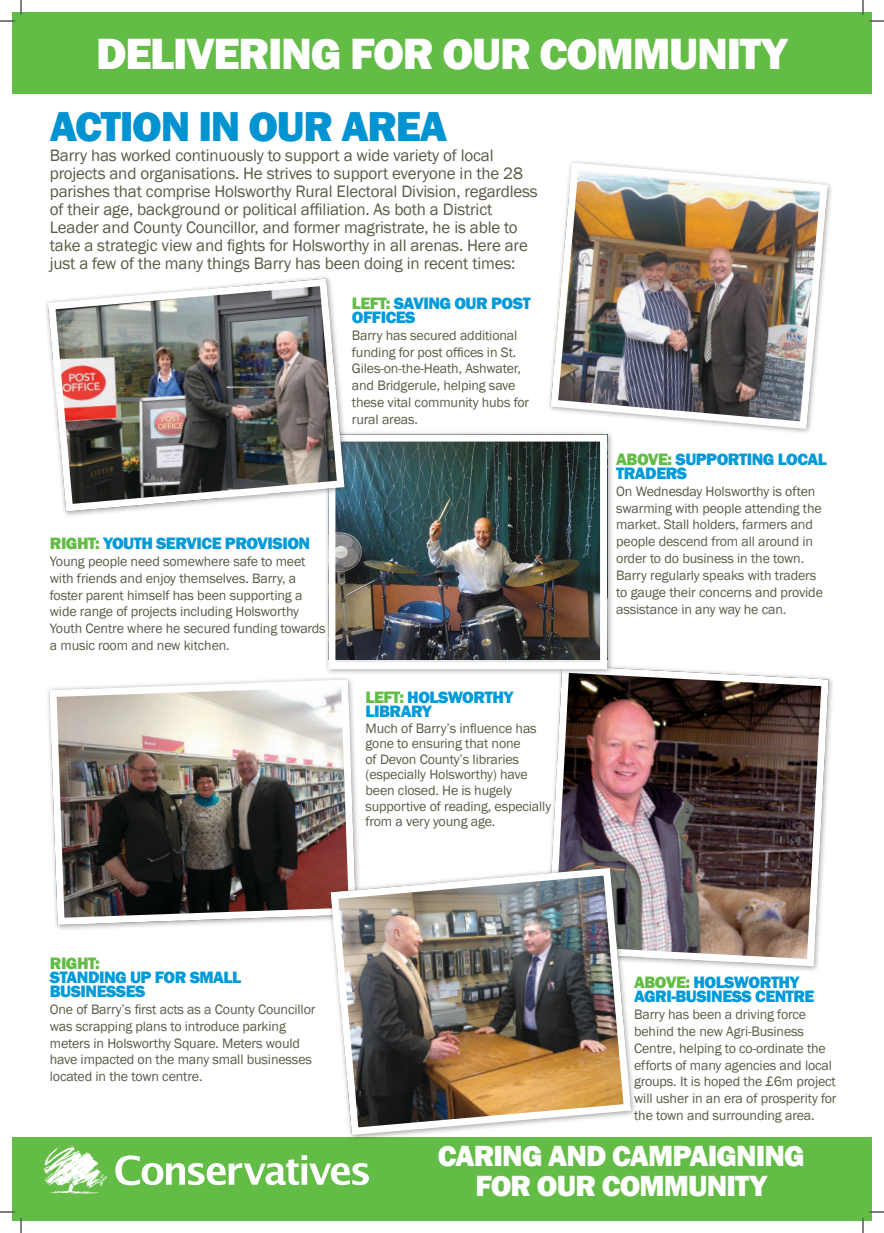
<style>
.page{position:relative;width:884px;height:1233px;background:#fff}
.page>*{position:absolute;margin:0;border:0;box-sizing:border-box;transform-origin:0 0}
.t1{font:800 45px "Franklin Gothic";letter-spacing:-.03em;color:#fff}
.t2{font:800 43px "Franklin Gothic";letter-spacing:-.03em;color:#0093d1}
.t3{font:800 30px/30px "Franklin Gothic";letter-spacing:-.03em;color:#fff;text-align:center}
.t4{font:17px/18px "Franklin Gothic";letter-spacing:-.01em;color:#5b5945}
.t5{font:800 17px/14px "Franklin Gothic";letter-spacing:-.03em;color:#009ad9}
.t6{font:800 17px "Franklin Gothic";letter-spacing:-.03em;color:#63bc46}
.t7{font:14px/16.8px "Franklin Gothic";letter-spacing:-.01em;color:#5b5945}
.s1{color:#63bc46}
.s2{color:#009ad9}
</style>
<div class="page">
<img style="left:550px;top:666px;width:282px;height:304px">
<img style="left:48px;top:678px;width:310px;height:250px">
<div style="left:324px;top:430px;width:289px;height:246px;background:#231f20;opacity:.4"></div>
<img style="left:336px;top:442px;width:263px;height:218px">
<div style="left:328px;top:434px;width:279px;height:235px;border:7px solid #fff"></div>
<div style="left:546px;top:159px;width:288px;height:276px;background:#231f20;opacity:.4"></div>
<img style="left:551px;top:163px;width:277px;height:265px">
<div style="left:551px;top:163px;width:276px;height:265px;border:7px solid #fff;border-radius:21px"></div>
<div style="left:44px;top:274px;width:307px;height:243px;background:#231f20;opacity:.4"></div>
<img style="left:44px;top:275px;width:304px;height:240px">
<div style="left:12px;top:1137px;width:859px;height:83px;background:#63bc46"></div>
<div style="left:12px;top:12px;width:859px;height:82px;background:#63bc46"></div>
<img style="left:327px;top:864px;width:308px;height:274px">
<svg style="left:43px;top:1145px;width:326px;height:48px"></svg>
<svg style="left:0;top:1211px;width:15px;height:1px"></svg>
<svg style="left:869px;top:1211px;width:15px;height:1px"></svg>
<svg style="left:0;top:0;width:22px;height:22px"></svg>
<svg style="left:20px;top:1218px;width:2px;height:15px"></svg>
<svg style="left:862px;top:0;width:22px;height:22px"></svg>
<svg style="left:862px;top:1218px;width:2px;height:15px"></svg>
<h1 class="t1" style="left:96px;top:25px;width:693px">DELIVERING FOR OUR COMMUNITY</h1>
<h2 class="t2" style="left:50px;top:99px;width:399px">ACTION IN OUR AREA</h2>
<p class="t4" style="left:50px;top:146px;width:489px">Barry has worked continuously to support a wide variety of local projects and organisations. He strives to support everyone in the 28 parishes that comprise Holsworthy Rural Electoral Division, regardless of their age, background or political affiliation. As both a District Leader and County Councillor, and former magristrate, he is able to take a strategic view and fights for Holsworthy in all arenas. Here are just a few of the many things Barry has been doing in recent times:</p>
<p class="t5" style="left:352px;top:296px;width:53px"><span class="s1">LEFT:</span> SAVING</p>
<p class="t5" style="left:454px;top:296px;width:12px">OUR</p>
<p class="t5" style="left:491px;top:296px;width:11px">POST</p>
<p class="t5" style="left:352px;top:310px;width:9px">OFFICES</p>
<p class="t7" style="left:352px;top:327px;width:179px">Barry has secured additional funding for post offices in St.<br>Giles-on-the-Heath, Ashwater, and Bridgerule, helping save these vital community hubs for rural areas.</p>
<p class="t6" style="left:50px;top:532px;width:65px">RIGHT: <span class="s2">YOUTH</span></p>
<p class="t5" style="left:156px;top:536px;width:11px">SERVICE</p>
<p class="t5" style="left:225px;top:536px;width:11px">PROVISION</p>
<p class="t7" style="left:50px;top:553px;width:277px">Young people need somewhere safe to meet with friends and enjoy themselves. Barry, a foster parent himself has been supporting a wide range of projects including Holsworthy Youth Centre where he secured funding towards a music room and new kitchen.</p>
<p class="t5" style="left:365px;top:690px;width:149px"><span class="s1">LEFT:</span> HOLSWORTHY<br>LIBRARY</p>
<p class="t7" style="left:365px;top:720px;width:187px;line-height:15.6px">Much of Barry’s influence has gone to ensuring that none<br>of Devon County’s libraries (especially Holsworthy) have been closed. He is hugely supportive of reading, especially from a very young age.</p>
<p class="t5" style="left:616px;top:452px;width:71px"><span class="s1">ABOVE:</span> SUPPORTING</p>
<p class="t5" style="left:778px;top:452px;width:11px">LOCAL</p>
<p class="t5" style="left:616px;top:466px;width:9px">TRADERS</p>
<p class="t7" style="left:616px;top:483px;width:208px">On Wednesday Holsworthy is often swarming with people attending the market. Stall holders, farmers and people descend from all around in order to do business in the town.<br>Barry regularly speaks with traders to gauge their concerns and provide assistance in any way he can.</p>
<p class="t6" style="left:50px;top:952px;width:52px">RIGHT:</p>
<p class="t5" style="left:50px;top:970px;width:193px">STANDING UP FOR SMALL<br>BUSINESSES</p>
<p class="t7" style="left:50px;top:1001px;width:267px">One of Barry’s first acts as a County Councillor was scrapping plans to introduce parking meters in Holsworthy Square. Meters would have impacted on the many small businesses located in the town centre.</p>
<p class="t5" style="left:634px;top:975px;width:71px"><span class="s1">ABOVE:</span> HOLSWORTHY<br>AGRI-BUSINESS</p>
<p class="t5" style="left:755px;top:989px;width:11px">CENTRE</p>
<p class="t7" style="left:634px;top:1006px;width:204px">Barry has been a driving force behind the new Agri-Business<br>Centre, helping to co-ordinate the efforts of many agencies and local groups. It is hoped the £6m project will usher in an era of prosperity for the town and surrounding area.</p>
<h3 class="t3" style="left:438px;top:1140px;width:368px">CARING AND CAMPAIGNING<br>FOR OUR COMMUNITY</h3>
</div>
